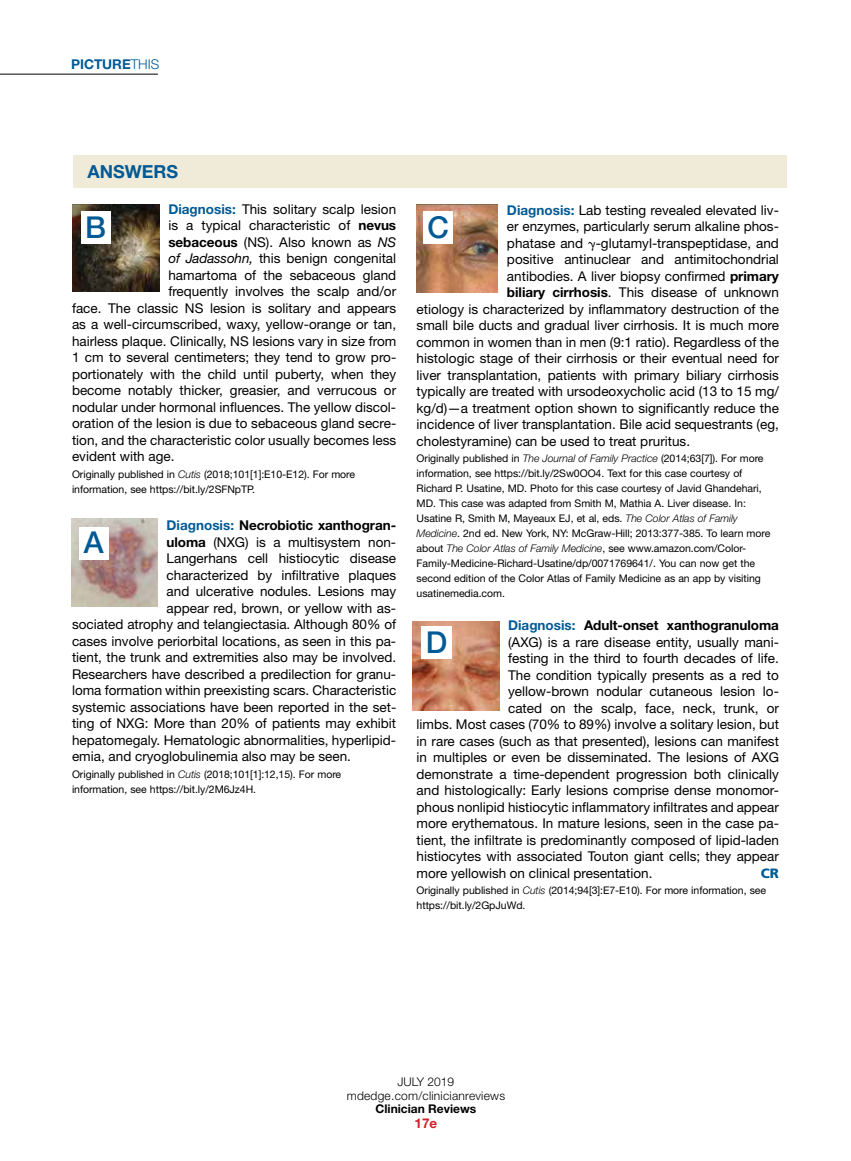
<style>
.page{position:relative;width:851px;height:1161px;background:#fff}
.page>*{position:absolute;margin:0;border:0;box-sizing:border-box;transform-origin:0 0}
.t1{font:500 30.15px "Helvetica Neue LT Std";color:#005a96}
.t2{font:700 18px "Helvetica Neue LT Std";color:#005a96}
.t3{font:13.5px "Helvetica Neue LT Std";color:#000}
.t4{font:700 13.5px "Helvetica Neue LT Std";letter-spacing:-.005em;color:#000}
.t5{font:700 13.5px "Helvetica Neue LT Std";color:#005a96}
.t6{font:700 13.5px "Helvetica Neue LT Std";color:#d2232a}
.t7{font:900 13.5px "Frutiger LT Std";color:#005a96}
.t8{font:300 12px/13.5px "Helvetica Neue LT Std";letter-spacing:.02em;color:#000;text-align:center}
.t9{font:700 12px "Helvetica Neue LT Std";color:#000}
.t10{font:10.5px/15px "Helvetica Neue LT Std";letter-spacing:-.005em;color:#000}
.s1{font-weight:300}
.s2{font-weight:700;color:#005a96}
.s3{font-weight:700}
.s4{font-style:italic}
.s5{font-weight:300;font-style:italic}
.s6{color:#005a96}
</style>
<div class="page">
<hr style="left:0;top:74px;width:158px;height:1px;background:#000">
<div style="left:73px;top:156px;width:713px;height:32px;background:#f0ead8"></div>
<img style="left:72px;top:205px;width:87px;height:87px">
<div style="left:81px;top:212px;width:30px;height:32px;background:#fff"></div>
<img style="left:416px;top:204px;width:82px;height:88px">
<div style="left:424px;top:212px;width:29px;height:32px;background:#fff"></div>
<img style="left:71px;top:518px;width:87px;height:88px">
<div style="left:79px;top:527px;width:29px;height:32px;background:#fff"></div>
<img style="left:413px;top:622px;width:86px;height:88px">
<div style="left:422px;top:627px;width:30px;height:32px;background:#fff"></div>
<p class="t5" style="left:71px;top:56px;width:90px">PICTURE<span class="s1">THIS</span></p>
<h2 class="t2" style="left:87px;top:160px;width:92px">ANSWERS</h2>
<p class="t3" style="left:168px;top:201px;width:229px"><span class="s2">Diagnosis:</span> This solitary scalp lesion</p>
<p class="t3" style="left:168px;top:218px;width:229px">is a typical characteristic of <span class="s3">nevus</span></p>
<p class="t3" style="left:168px;top:234px;width:229px"><span class="s3">sebaceous</span> (NS). Also known as <span class="s4">NS</span></p>
<p class="t3" style="left:168px;top:251px;width:229px"><span class="s4">of Jadassohn,</span> this benign congenital</p>
<p class="t3" style="left:168px;top:267px;width:229px">hamartoma of the sebaceous gland</p>
<p class="t3" style="left:168px;top:284px;width:229px">frequently involves the scalp and/or</p>
<p class="t3" style="left:72px;top:300px;width:326px">face. The classic NS lesion is solitary and appears</p>
<p class="t3" style="left:72px;top:317px;width:325px">as a well-circumscribed, waxy, yellow-orange or tan,</p>
<p class="t3" style="left:72px;top:333px;width:326px">hairless plaque. Clinically, NS lesions vary in size from</p>
<p class="t3" style="left:72px;top:350px;width:326px">1 cm to several centimeters; they tend to grow pro-</p>
<p class="t3" style="left:72px;top:366px;width:325px">portionately with the child until puberty, when they</p>
<p class="t3" style="left:72px;top:383px;width:326px">become notably thicker, greasier, and verrucous or</p>
<p class="t3" style="left:72px;top:399px;width:326px">nodular under hormonal influences. The yellow discol-</p>
<p class="t3" style="left:72px;top:416px;width:326px">oration of the lesion is due to sebaceous gland secre-</p>
<p class="t3" style="left:72px;top:432px;width:326px">tion, and the characteristic color usually becomes less</p>
<p class="t3" style="left:72px;top:449px;width:104px">evident with age.</p>
<p class="t10" style="left:72px;top:467px;width:284px">Originally published in <span class="s5">Cutis</span> (2018;101[1]:E10-E12). For more information, see https://bit.ly/2SFNpTP.</p>
<p class="t4" style="left:166px;top:517px;width:231px"><span class="s6">Diagnosis:</span> Necrobiotic xanthogran-</p>
<p class="t3" style="left:166px;top:534px;width:231px"><span class="s3">uloma</span> (NXG) is a multisystem non-</p>
<p class="t3" style="left:166px;top:551px;width:231px">Langerhans cell histiocytic disease</p>
<p class="t3" style="left:166px;top:567px;width:231px">characterized by infiltrative plaques</p>
<p class="t3" style="left:166px;top:584px;width:231px">and ulcerative nodules. Lesions may</p>
<p class="t3" style="left:166px;top:600px;width:231px">appear red, brown, or yellow with as-</p>
<p class="t3" style="left:72px;top:617px;width:325px">sociated atrophy and telangiectasia. Although 80% of</p>
<p class="t3" style="left:72px;top:633px;width:325px">cases involve periorbital locations, as seen in this pa-</p>
<p class="t3" style="left:72px;top:650px;width:325px">tient, the trunk and extremities also may be involved.</p>
<p class="t3" style="left:72px;top:666px;width:326px">Researchers have described a predilection for granu-</p>
<p class="t3" style="left:72px;top:683px;width:326px">loma formation within preexisting scars. Characteristic</p>
<p class="t3" style="left:72px;top:699px;width:326px">systemic associations have been reported in the set-</p>
<p class="t3" style="left:72px;top:716px;width:325px">ting of NXG: More than 20% of patients may exhibit</p>
<p class="t3" style="left:72px;top:732px;width:326px">hepatomegaly. Hematologic abnormalities, hyperlipid-</p>
<p class="t3" style="left:72px;top:749px;width:280px">emia, and cryoglobulinemia also may be seen.</p>
<p class="t10" style="left:72px;top:767px;width:271px">Originally published in <span class="s5">Cutis</span> (2018;101[1]:12,15). For more information, see https://bit.ly/2M6Jz4H.</p>
<p class="t3" style="left:507px;top:202px;width:273px"><span class="s2">Diagnosis:</span> Lab testing revealed elevated liv-</p>
<p class="t3" style="left:507px;top:218px;width:273px">er enzymes, particularly serum alkaline phos-</p>
<p class="t3" style="left:507px;top:235px;width:273px">phatase and -glutamyl-transpeptidase, and</p>
<p class="t3" style="left:507px;top:251px;width:273px">positive antinuclear and antimitochondrial</p>
<p class="t3" style="left:507px;top:268px;width:273px">antibodies. A liver biopsy confirmed <span class="s3">primary</span></p>
<p class="t3" style="left:507px;top:284px;width:273px"><span class="s3">biliary cirrhosis</span>. This disease of unknown</p>
<p class="t3" style="left:416px;top:301px;width:364px">etiology is characterized by inflammatory destruction of the</p>
<p class="t3" style="left:416px;top:317px;width:364px">small bile ducts and gradual liver cirrhosis. It is much more</p>
<p class="t3" style="left:416px;top:334px;width:364px">common in women than in men (9:1 ratio). Regardless of the</p>
<p class="t3" style="left:416px;top:350px;width:364px">histologic stage of their cirrhosis or their eventual need for</p>
<p class="t3" style="left:416px;top:367px;width:364px">liver transplantation, patients with primary biliary cirrhosis</p>
<p class="t3" style="left:416px;top:383px;width:364px">typically are treated with ursodeoxycholic acid (13 to 15 mg/</p>
<p class="t3" style="left:416px;top:400px;width:364px">kg/d)—a treatment option shown to significantly reduce the</p>
<p class="t3" style="left:416px;top:416px;width:364px">incidence of liver transplantation. Bile acid sequestrants (eg,</p>
<p class="t3" style="left:416px;top:433px;width:275px">cholestyramine) can be used to treat pruritus.</p>
<p class="t10" style="left:416px;top:451px;width:355px">Originally published in <span class="s5">The Journal of Family Practice</span> (2014;63[7]). For more information, see https://bit.ly/2Sw0OO4. Text for this case courtesy of Richard P. Usatine, MD. Photo for this case courtesy of Javid Ghandehari, MD. This case was adapted from Smith M, Mathia A. Liver disease. In:<br>Usatine R, Smith M, Mayeaux EJ, et al, eds. <span class="s5">The Color Atlas of Family Medicine</span>. 2nd ed. New York, NY: McGraw-Hill; 2013:377-385. To learn more about <span class="s5">The Color Atlas of Family Medicine</span>, see www.amazon.com/Color-Family-Medicine-Richard-Usatine/dp/0071769641/. You can now get the second edition of the Color Atlas of Family Medicine as an app by visiting usatinemedia.com.</p>
<p class="t4" style="left:508px;top:617px;width:272px"><span class="s6">Diagnosis:</span> Adult-onset xanthogranuloma</p>
<p class="t3" style="left:508px;top:634px;width:272px">(AXG) is a rare disease entity, usually mani-</p>
<p class="t3" style="left:508px;top:650px;width:272px">festing in the third to fourth decades of life.</p>
<p class="t3" style="left:508px;top:667px;width:272px">The condition typically presents as a red to</p>
<p class="t3" style="left:508px;top:683px;width:272px">yellow-brown nodular cutaneous lesion lo-</p>
<p class="t3" style="left:508px;top:700px;width:272px">cated on the scalp, face, neck, trunk, or</p>
<p class="t3" style="left:416px;top:716px;width:364px">limbs. Most cases (70% to 89%) involve a solitary lesion, but</p>
<p class="t3" style="left:416px;top:733px;width:364px">in rare cases (such as that presented), lesions can manifest</p>
<p class="t3" style="left:416px;top:749px;width:364px">in multiples or even be disseminated. The lesions of AXG</p>
<p class="t3" style="left:416px;top:766px;width:364px">demonstrate a time-dependent progression both clinically</p>
<p class="t3" style="left:416px;top:782px;width:364px">and histologically: Early lesions comprise dense monomor-</p>
<p class="t3" style="left:416px;top:799px;width:364px">phous nonlipid histiocytic inflammatory infiltrates and appear</p>
<p class="t3" style="left:416px;top:815px;width:364px">more erythematous. In mature lesions, seen in the case pa-</p>
<p class="t3" style="left:416px;top:832px;width:364px">tient, the infiltrate is predominantly composed of lipid-laden</p>
<p class="t3" style="left:416px;top:848px;width:364px">histiocytes with associated Touton giant cells; they appear</p>
<p class="t3" style="left:416px;top:865px;width:237px">more yellowish on clinical presentation.</p>
<p class="t7" style="left:760px;top:865px;width:20px">CR</p>
<p class="t10" style="left:416px;top:883px;width:351px">Originally published in <span class="s5">Cutis</span> (2014;94[3]:E7-E10). For more information, see https://bit.ly/2GpJuWd.</p>
<h1 class="t1" style="left:85px;top:209px;width:22px">B</h1>
<h1 class="t1" style="left:427px;top:209px;width:23px">C</h1>
<h1 class="t1" style="left:84px;top:525px;width:21px">A</h1>
<h1 class="t1" style="left:426px;top:624px;width:23px">D</h1>
<p class="t8" style="left:347px;top:1075px;width:160px">JULY 2019 mdedge.com/clinicianreviews</p>
<p class="t9" style="left:375px;top:1101px;width:102px">Clinician Reviews</p>
<p class="t6" style="left:414px;top:1115px;width:24px">17e</p>
</div>
